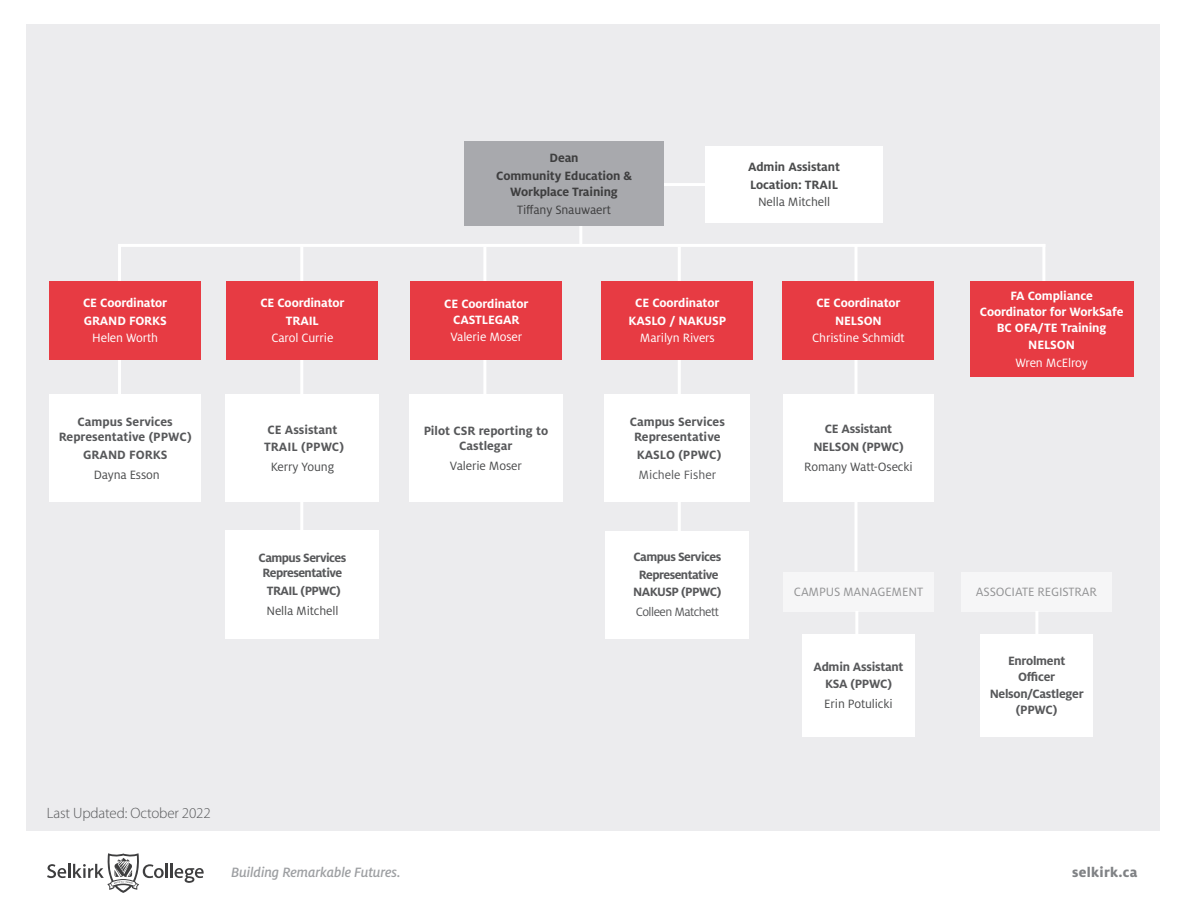
<style>
.page{position:relative;width:1188px;height:918px;background:#fff}
.page>*{position:absolute;margin:0;border:0;box-sizing:border-box;transform-origin:0 0}
.t1{font:italic 500 15px "Milo OT";letter-spacing:-.01em;color:#9d9fa2}
.t2{font:300 15px "Myriad Pro";letter-spacing:-.01em;color:#57585a}
.t3{font:800 15px "Milo OT";letter-spacing:.02em;color:#808285}
.t4{font:700 13.35px/15.8px "Milo OT";letter-spacing:-.01em;color:#fff;text-align:center}
.t5{font:700 13.35px/15.6px "Milo OT";color:#57585a;text-align:center}
.t6{font:13.35px "Milo OT";letter-spacing:-.01em;color:#4b4c4d}
.t7{font:700 13.35px/15.6px "Milo OT";letter-spacing:-.02em;color:#57585a;text-align:center}
.t8{font:700 13.35px/15.6px "Milo OT";letter-spacing:-.04em;color:#57585a;text-align:center}
.t9{font:13.35px "Milo OT";letter-spacing:-.01em;color:#fff}
.t10{font:700 13.35px/15.6px "Milo OT";letter-spacing:-.01em;color:#3e3e3f;text-align:center}
.t11{font:700 13.35px "Milo OT";letter-spacing:-.01em;color:#4b4c4d}
.t12{font:13.35px "Milo OT";letter-spacing:-.01em;color:#3e3e3f}
.t13{font:13.35px "Milo OT";letter-spacing:-.04em;color:#57585a}
.t14{font:13.35px "Milo OT";color:#57585a}
</style>
<div class="page">
<div style="left:26px;top:25px;width:1134px;height:868px;background:#ececee"></div>
<div style="left:0;top:831px;width:1183px;height:87px;background:#fff"></div>
<hr style="left:170px;top:864px;width:3px;height:14px;background:#3e3e3f">
<svg style="left:175px;top:868px;width:29px;height:15px"></svg>
<svg style="left:47px;top:853px;width:121px;height:40px"></svg>
<hr style="left:300px;top:247px;width:3px;height:368px;background:#fff">
<hr style="left:483px;top:247px;width:3px;height:164px;background:#fff">
<hr style="left:854px;top:244px;width:3px;height:327px;background:#fff">
<hr style="left:678px;top:247px;width:3px;height:387px;background:#fff">
<hr style="left:579px;top:175px;width:3px;height:70px;background:#fff">
<hr style="left:1042px;top:244px;width:3px;height:124px;background:#fff">
<hr style="left:1035px;top:611px;width:3px;height:99px;background:#fff">
<hr style="left:855px;top:611px;width:3px;height:99px;background:#fff">
<hr style="left:118px;top:244px;width:3px;height:252px;background:#fff">
<hr style="left:526px;top:183px;width:283px;height:3px;background:#fff">
<hr style="left:118px;top:244px;width:927px;height:3px;background:#fff">
<div style="left:49px;top:394px;width:152px;height:108px;background:#fff"></div>
<div style="left:226px;top:394px;width:153px;height:108px;background:#fff"></div>
<div style="left:409px;top:394px;width:154px;height:108px;background:#fff"></div>
<div style="left:783px;top:394px;width:151px;height:108px;background:#fff"></div>
<div style="left:783px;top:572px;width:151px;height:40px;background:#f6f6f7"></div>
<div style="left:961px;top:572px;width:151px;height:40px;background:#f6f6f7"></div>
<div style="left:802px;top:634px;width:113px;height:103px;background:#fff"></div>
<div style="left:981px;top:634px;width:112px;height:103px;background:#fff"></div>
<div style="left:604px;top:394px;width:146px;height:108px;background:#fff"></div>
<div style="left:226px;top:530px;width:153px;height:108px;background:#fff"></div>
<div style="left:606px;top:531px;width:143px;height:108px;background:#fff"></div>
<div style="left:706px;top:146px;width:177px;height:77px;background:#fff"></div>
<div style="left:464px;top:141px;width:200px;height:85px;background:#a8a9ad"></div>
<div style="left:227px;top:282px;width:151px;height:78px;background:#e73b43"></div>
<div style="left:411px;top:282px;width:151px;height:78px;background:#e73b43"></div>
<div style="left:602px;top:282px;width:151px;height:78px;background:#e73b43"></div>
<div style="left:783px;top:282px;width:151px;height:78px;background:#e73b43"></div>
<div style="left:970px;top:282px;width:163px;height:95px;background:#e73b43"></div>
<div style="left:49px;top:282px;width:152px;height:78px;background:#e73b43"></div>
<p class="t4" style="left:83px;top:295px;width:86px">CE Coordinator</p>
<p class="t4" style="left:84px;top:313px;width:85px">GRAND FORKS</p>
<p class="t9" style="left:92px;top:331px;width:67px">Helen Worth</p>
<p class="t5" style="left:59px;top:414px;width:134px">Campus Services<br>Representative (PPWC)</p>
<p class="t5" style="left:83px;top:447px;width:86px">GRAND FORKS</p>
<p class="t6" style="left:94px;top:468px;width:67px">Dayna Esson</p>
<p class="t4" style="left:260px;top:295px;width:86px">CE Coordinator</p>
<p class="t4" style="left:286px;top:313px;width:35px">TRAIL</p>
<p class="t9" style="left:271px;top:331px;width:64px">Carol Currie</p>
<p class="t5" style="left:267px;top:422px;width:72px">CE Assistant</p>
<p class="t5" style="left:264px;top:439px;width:81px">TRAIL (PPWC)</p>
<p class="t6" style="left:271px;top:460px;width:65px">Kerry Young</p>
<p class="t8" style="left:259px;top:550px;width:89px">Campus Services<br>Representative</p>
<p class="t8" style="left:267px;top:583px;width:76px">TRAIL (PPWC)</p>
<p class="t6" style="left:266px;top:603px;width:74px">Nella Mitchell</p>
<p class="t10" style="left:550px;top:150px;width:30px">Dean</p>
<p class="t10" style="left:496px;top:168px;width:137px">Community Education &amp;<br>Workplace Training</p>
<p class="t12" style="left:517px;top:202px;width:95px">Tiffany Snauwaert</p>
<p class="t11" style="left:748px;top:159px;width:93px">Admin Assistant</p>
<p class="t11" style="left:750px;top:177px;width:89px">Location: TRAIL</p>
<p class="t6" style="left:758px;top:195px;width:74px">Nella Mitchell</p>
<p class="t4" style="left:444px;top:296px;width:86px">CE Coordinator<br>CASTLEGAR</p>
<p class="t9" style="left:450px;top:330px;width:73px">Valerie Moser</p>
<p class="t5" style="left:424px;top:423px;width:126px">Pilot CSR reporting to<br>Castlegar</p>
<p class="t6" style="left:450px;top:459px;width:73px">Valerie Moser</p>
<p class="t4" style="left:635px;top:295px;width:86px">CE Coordinator</p>
<p class="t4" style="left:629px;top:313px;width:99px">KASLO / NAKUSP</p>
<p class="t9" style="left:640px;top:331px;width:76px">Marilyn Rivers</p>
<p class="t5" style="left:630px;top:414px;width:97px">Campus Services<br>Representative</p>
<p class="t5" style="left:637px;top:447px;width:86px">KASLO (PPWC)</p>
<p class="t14" style="left:638px;top:467px;width:79px">Michele Fisher</p>
<p class="t8" style="left:634px;top:549px;width:89px">Campus Services</p>
<p class="t8" style="left:639px;top:567px;width:81px">Representative</p>
<p class="t8" style="left:633px;top:584px;width:90px">NAKUSP (PPWC)</p>
<p class="t13" style="left:636px;top:605px;width:85px">Colleen Matchett</p>
<p class="t4" style="left:816px;top:295px;width:86px">CE Coordinator</p>
<p class="t4" style="left:835px;top:313px;width:48px">NELSON</p>
<p class="t9" style="left:812px;top:331px;width:94px">Christine Schmidt</p>
<p class="t7" style="left:825px;top:421px;width:69px">CE Assistant</p>
<p class="t7" style="left:813px;top:439px;width:92px">NELSON (PPWC)</p>
<p class="t6" style="left:804px;top:459px;width:110px">Romany Watt-Osecki</p>
<p class="t4" style="left:980px;top:288px;width:145px">FA Compliance<br>Coordinator for WorkSafe<br>BC OFA/TE Training</p>
<p class="t4" style="left:1028px;top:337px;width:48px">NELSON</p>
<p class="t9" style="left:1015px;top:355px;width:74px">Wren McElroy</p>
<p class="t6" style="left:794px;top:585px;width:131px">CAMPUS MANAGEMENT</p>
<p class="t6" style="left:976px;top:585px;width:123px">ASSOCIATE REGISTRAR</p>
<p class="t7" style="left:814px;top:659px;width:91px">Admin Assistant</p>
<p class="t7" style="left:825px;top:676px;width:68px">KSA (PPWC)</p>
<p class="t6" style="left:824px;top:697px;width:70px">Erin Potulicki</p>
<p class="t7" style="left:1008px;top:653px;width:59px">Enrolment<br>Officer</p>
<p class="t7" style="left:990px;top:686px;width:96px">Nelson/Castleger (PPWC)</p>
<p class="t2" style="left:47px;top:804px;width:165px">Last Updated: October 2022</p>
<p class="t1" style="left:231px;top:864px;width:171px">Building Remarkable Futures.</p>
<p class="t3" style="left:1072px;top:864px;width:67px">selkirk.ca</p>
</div>
